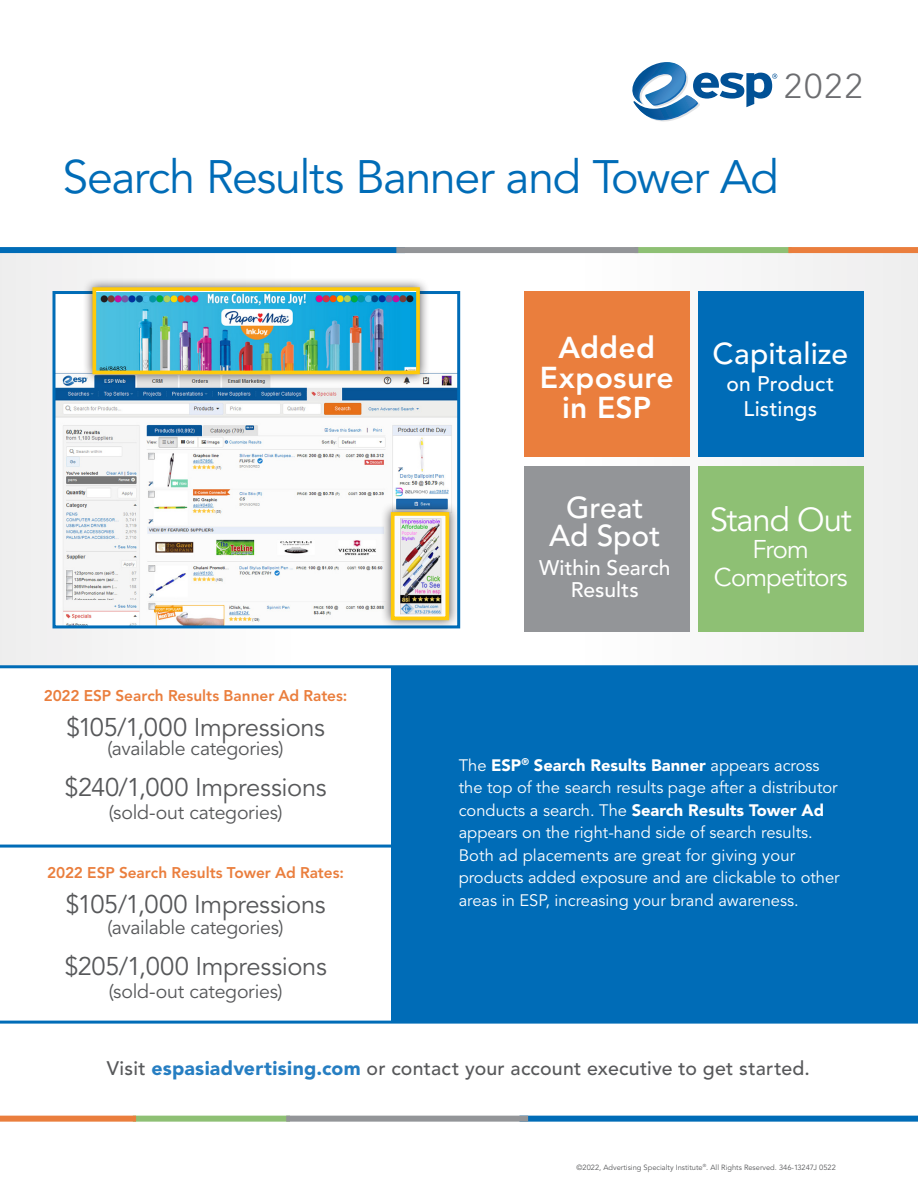
<style>
.page{position:relative;width:918px;height:1188px;background:#fff}
.page>*{position:absolute;margin:0;border:0;box-sizing:border-box;transform-origin:0 0}
.t1{font:46.5px "Avenir";letter-spacing:-.03em;color:#006cb7}
.t2{font:300 34.2px "Avenir";color:#6c6d70}
.t3{font:33px "Avenir";letter-spacing:-.035em;color:#fff}
.t4{font:500 30px/28.5px "Avenir";color:#fff;text-align:center}
.t5{font:800 30px/30px "Avenir";letter-spacing:.01em;color:#fff;text-align:center}
.t6{font:25.5px "Avenir";letter-spacing:-.015em;color:#57585a}
.t7{font:25.5px/27.5px "Avenir";letter-spacing:-.035em;color:#fff;text-align:center}
.t8{font:500 21px/24.5px "Avenir";letter-spacing:.005em;color:#fff;text-align:center}
.t9{font:19.5px "Avenir";letter-spacing:-.01em;color:#57585a}
.t10{font:500 19.5px "Avenir";letter-spacing:.015em;color:#57585a}
.t11{font:16.5px/22.5px "Avenir";color:#fff}
.t12{font:800 15.45px "Avenir";color:#ea7e3d}
.t13{font:7.5px "Avenir";color:#57585a}
.s1{font-weight:900}
.s2{font-weight:900;color:#267ec2}
</style>
<div class="page">
<hr style="left:0;top:845px;width:918px;height:3px;background:#006cb7">
<div style="left:0;top:252px;width:303px;height:415px;background:linear-gradient(to right,#eceded,#fafcfe)"></div>
<div style="left:569px;top:252px;width:349px;height:532px;background:linear-gradient(to right,#f7fafc,#eaeced)"></div>
<div style="left:392px;top:669px;width:526px;height:352px;background:#006cb7"></div>
<div style="left:524px;top:292px;width:165px;height:165px;background:#ea7e3d"></div>
<div style="left:524px;top:466px;width:165px;height:166px;background:#939598"></div>
<div style="left:698px;top:292px;width:166px;height:165px;background:#006cb7"></div>
<div style="left:698px;top:466px;width:166px;height:166px;background:#8ec074"></div>
<svg style="left:632px;top:62px;width:145px;height:60px"></svg>
<div style="left:0;top:247px;width:405px;height:6px;background:#006cb7"></div>
<div style="left:519px;top:1116px;width:399px;height:6px;background:#006cb7"></div>
<div style="left:634px;top:247px;width:158px;height:6px;background:#8ec074"></div>
<div style="left:133px;top:1116px;width:157px;height:6px;background:#8ec074"></div>
<div style="left:788px;top:247px;width:130px;height:6px;background:#ea7e3d"></div>
<div style="left:0;top:1116px;width:136px;height:6px;background:#ea7e3d"></div>
<div style="left:396px;top:247px;width:242px;height:6px;background:#939598"></div>
<div style="left:286px;top:1116px;width:242px;height:6px;background:#939598"></div>
<hr style="left:0;top:1021px;width:918px;height:3px;background:#006cb7">
<hr style="left:0;top:665px;width:918px;height:3px;background:#006cb7">
<img style="left:56px;top:295px;width:400px;height:329px">
<div style="left:52px;top:291px;width:408px;height:337px;border:3px solid #006cb7"></div>
<div style="left:83px;top:277px;width:347px;height:107px;background:#231f20;opacity:.75"></div>
<img style="left:97px;top:293px;width:318px;height:76px">
<div style="left:92px;top:287px;width:328px;height:87px;border:4px solid #feca0a"></div>
<div style="left:381px;top:502px;width:78px;height:128px;background:#231f20;opacity:.75"></div>
<img style="left:396px;top:517px;width:48px;height:98px">
<div style="left:391px;top:512px;width:58px;height:108px;border:4px solid #feca0a"></div>
<p class="t2" style="left:784px;top:66px;width:80px">2022</p>
<p class="t1" style="left:63px;top:150px;width:718px">Search Results Banner and Tower Ad</p>
<p class="t12" style="left:44px;top:686px;width:305px">2022 ESP Search Results Banner Ad Rates:</p>
<p class="t6" style="left:66px;top:713px;width:261px">$105/1,000 Impressions</p>
<p class="t9" style="left:108px;top:737px;width:178px">(available categories)</p>
<p class="t6" style="left:65px;top:773px;width:263px">$240/1,000 Impressions</p>
<p class="t9" style="left:109px;top:801px;width:175px">(sold-out categories)</p>
<p class="t12" style="left:47px;top:864px;width:298px">2022 ESP Search Results Tower Ad Rates:</p>
<p class="t6" style="left:66px;top:890px;width:262px">$105/1,000 Impressions</p>
<p class="t9" style="left:108px;top:916px;width:178px">(available categories)</p>
<p class="t6" style="left:64px;top:952px;width:264px">$205/1,000 Impressions</p>
<p class="t9" style="left:109px;top:980px;width:175px">(sold-out categories)</p>
<p class="t5" style="left:540px;top:333px;width:136px">Added<br>Exposure in ESP</p>
<p class="t4" style="left:549px;top:494px;width:113px">Great<br>Ad Spot</p>
<p class="t8" style="left:539px;top:557px;width:133px;line-height:22.5px">Within Search<br>Results</p>
<p class="t4" style="left:712px;top:340px;width:137px">Capitalize</p>
<p class="t8" style="left:726px;top:372px;width:109px">on Product<br>Listings</p>
<p class="t3" style="left:710px;top:501px;width:144px">Stand Out</p>
<p class="t7" style="left:714px;top:537px;width:135px">From<br>Competitors</p>
<p class="t11" style="left:459px;top:754px;width:383px">The <span class="s1">ESP</span><sup>®</sup> <span class="s1">Search Results Banner</span> appears across the top of the search results page after a distributor conducts a search. The <span class="s1">Search Results Tower Ad </span>appears on the right-hand side of search results.<br>Both ad placements are great for giving your products added exposure and are clickable to other areas in ESP, increasing your brand awareness.</p>
<p class="t10" style="left:107px;top:1057px;width:705px">Visit <span class="s2">espasiadvertising.com</span> or contact your account executive to get started.</p>
<p class="t13" style="left:577px;top:1163px;width:261px">©2022, Advertising Specialty Institute<sup>®</sup>. All Rights Reserved. 346-13247J 0522</p>
</div>
